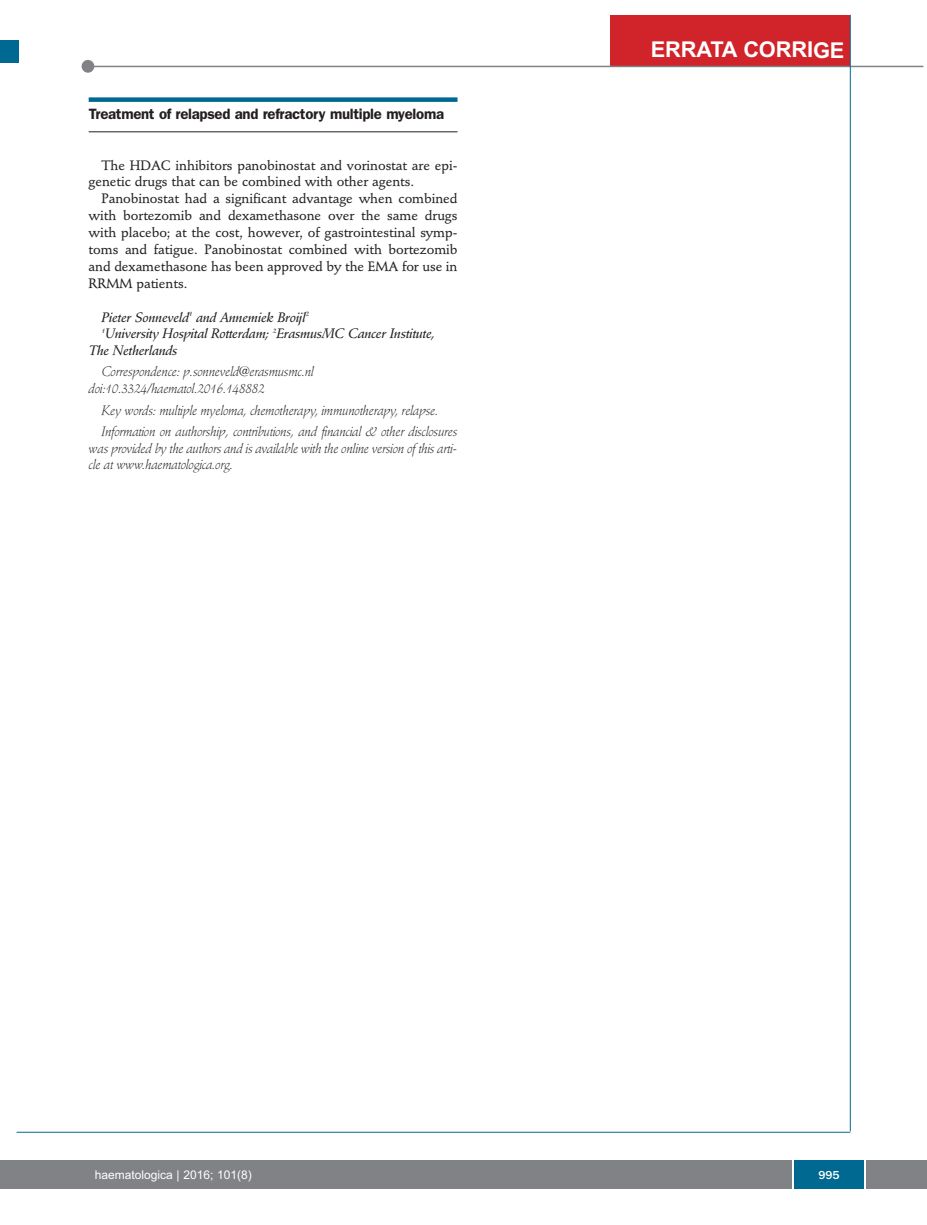
<style>
.page{position:relative;width:927px;height:1225px;background:#fff}
.page>*{position:absolute;margin:0;border:0;box-sizing:border-box;transform-origin:0 0}
.t1{font:700 21.75px "Arial";letter-spacing:-.01em;color:#fff}
.t2{font:600 15px "Franklin Gothic";letter-spacing:-.02em;color:#231f20}
.t3{font:500 13.5px/17px "Stempel Schneidler";letter-spacing:-.005em;color:#231f20}
.t4{font:italic 300 13.5px/17px "Stempel Schneidler";letter-spacing:-.02em;color:#231f20}
.t5{font:italic 13.5px "Stempel Schneidler Med";letter-spacing:-.02em;color:#231f20}
.t6{font:12px "Arial";color:#fff}
.t7{font:500 12px "Franklin Gothic";color:#fff}
</style>
<div class="page">
<div style="left:18px;top:1160px;width:909px;height:28px;background:#808285"></div>
<div style="left:794px;top:1160px;width:70px;height:28px;background:#006991"></div>
<hr style="left:792px;top:1160px;width:2px;height:28px;background:#fff">
<hr style="left:864px;top:1160px;width:2px;height:28px;background:#fff">
<hr style="left:17px;top:1132px;width:833px;height:1px;background:#006991">
<div style="left:611px;top:15px;width:239px;height:52px;background:#d1232a"></div>
<hr style="left:87px;top:66px;width:836px;height:1px;background:#808285">
<div style="left:82px;top:60px;width:12px;height:13px;background:#808285;border-radius:50%"></div>
<hr style="left:850px;top:15px;width:1px;height:1116px;background:#006991">
<div style="left:0;top:40px;width:19px;height:22px;background:#006991"></div>
<div style="left:0;top:1160px;width:18px;height:28px;background:#808285"></div>
<div style="left:89px;top:97px;width:368px;height:5px;background:#006991"></div>
<hr style="left:89px;top:132px;width:368px;height:1px;background:#231f20">
<p class="t2" style="left:89px;top:109px;width:357px">Treatment of relapsed and refractory multiple myeloma</p>
<p class="t3" style="left:89px;top:158px;width:370px;text-indent:13px">The HDAC inhibitors panobinostat and vorinostat are epi&shy;genetic drugs that can be combined with other agents.</p>
<p class="t3" style="left:89px;top:191px;width:370px;text-align:justify;text-indent:13px">Panobinostat had a significant advantage when combined with bortezomib and dexamethasone over the same drugs with placebo; at the cost, however, of gastrointestinal symp&shy;toms and fatigue. Panobinostat combined with bortezomib and dexamethasone has been approved by the EMA for use in RRMM patients.</p>
<p class="t5" style="left:101px;top:311px;width:209px">Pieter Sonneveld<sup>1</sup> and Annemiek Broijl<sup>2</sup></p>
<p class="t5" style="left:101px;top:328px;width:335px"><sup>1</sup>University Hospital Rotterdam; <sup>2</sup>ErasmusMC Cancer Institute,</p>
<p class="t5" style="left:89px;top:345px;width:90px">The Netherlands</p>
<p class="t4" style="left:89px;top:365px;width:227px;text-indent:13px">Correspondence: p.sonneveld@erasmusmc.nl doi:10.3324/haematol.2016.148882</p>
<p class="t4" style="left:101px;top:400px;width:358px;line-height:21.1px">Key words: multiple myeloma, chemotherapy, immunotherapy, relapse.<br>Information on authorship, contributions, and financial &amp; other disclosures</p>
<p class="t4" style="left:89px;top:441px;width:370px">was provided by the authors and is available with the online version of this arti&shy;cle at www.haematologica.org.</p>
<h1 class="t1" style="left:651px;top:37px;width:195px">ERRATA CORRIGE</h1>
<p class="t6" style="left:95px;top:1167px;width:158px">haematologica | 2016; 101(8)</p>
<p class="t7" style="left:818px;top:1167px;width:23px">995</p>
</div>
